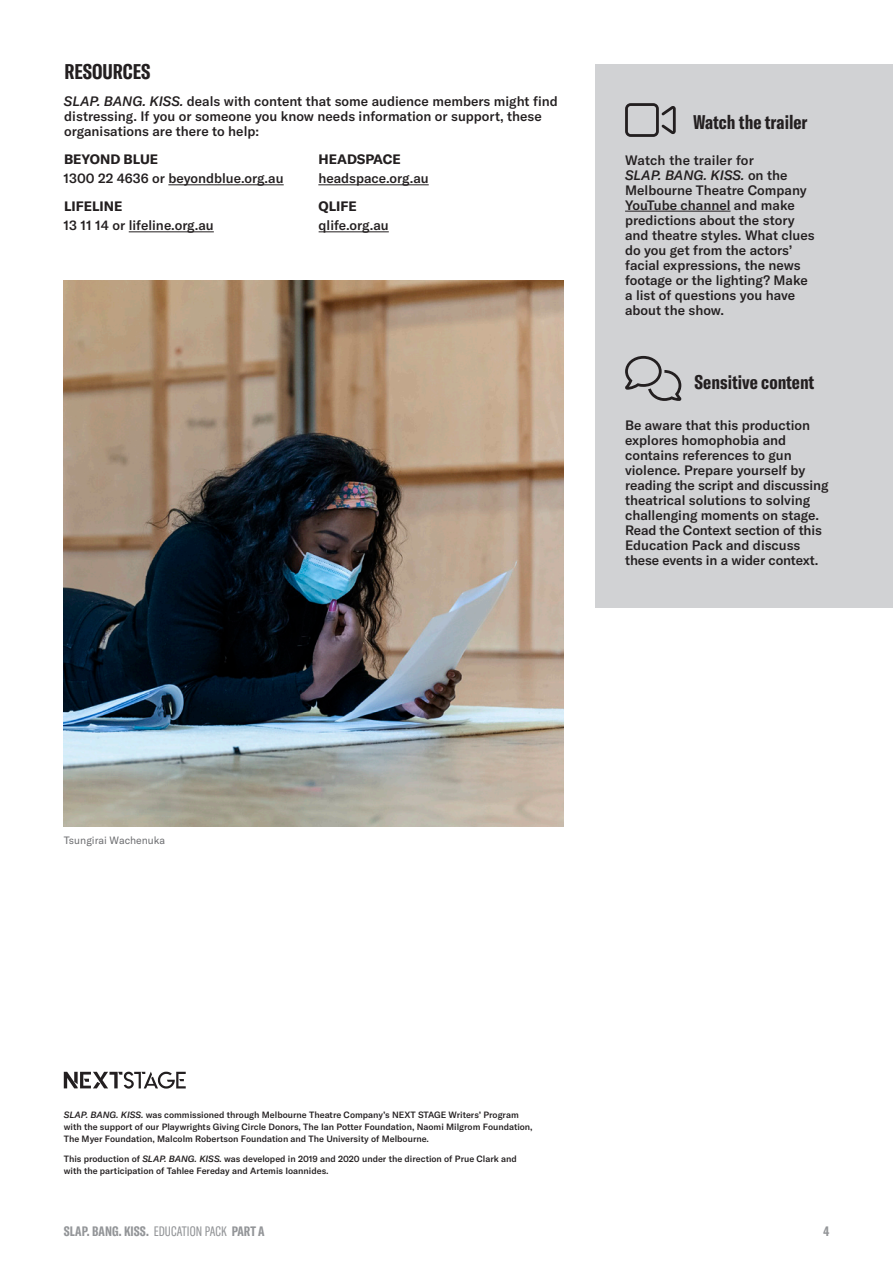
<style>
.page{position:relative;width:893px;height:1263px;background:#fff}
.page>*{position:absolute;margin:0;border:0;box-sizing:border-box;transform-origin:0 0}
.Subhead_2{font:21px "GT America Cm Bd";color:#231f20}
.Activities_Icon_head{font:19.5px "GT America Cm Bd";color:#231f20}
.Activities_Body_inset{font:500 13.5px/15px "GT America";color:#231f20}
.Body{font:500 13.5px/15px "GT America";color:#231f20}
.t1{font:13.5px "GT America Cm Bd";letter-spacing:.005em;color:#939598}
.Body-2{font:700 13.5px "GT America";color:#231f20}
.t2{font:10.5px "GT America";color:#6c6d70}
.Body-3{font:500 9px/12px "GT America";color:#231f20}
.s1{font-style:italic}
.s2{font-family:"GT America Cm Rg"}
</style>
<div class="page">
<img style="left:63px;top:281px;width:500px;height:545px">
<hr style="left:168px;top:184px;width:116px;height:1px;background:#231f20">
<hr style="left:129px;top:231px;width:85px;height:1px;background:#231f20">
<hr style="left:318px;top:184px;width:111px;height:1px;background:#231f20">
<hr style="left:319px;top:231px;width:70px;height:1px;background:#231f20">
<div style="left:595px;top:64px;width:298px;height:310px;background:#d1d2d4"></div>
<hr style="left:625px;top:211px;width:105px;height:1px;background:#231f20">
<svg style="left:625px;top:103px;width:51px;height:34px"></svg>
<div style="left:595px;top:340px;width:298px;height:268px;background:#d1d2d4"></div>
<svg style="left:625px;top:356px;width:56px;height:45px"></svg>
<svg style="left:64px;top:1071px;width:122px;height:18px"></svg>
<p class="Subhead_2" style="left:64px;top:59px;width:88px">RESOURCES</p>
<p class="Body" style="left:64px;top:94px;width:495px"><span class="s1">SLAP. BANG. KISS.</span> deals with content that some audience members might find distressing. If you or someone you know needs information or support, these organisations are there to help:</p>
<p class="Body-2" style="left:64px;top:151px;width:96px">BEYOND BLUE</p>
<p class="Body" style="left:64px;top:171px;width:222px">1300 22 4636 or beyondblue.org.au</p>
<p class="Body-2" style="left:64px;top:198px;width:60px">LIFELINE</p>
<p class="Body" style="left:64px;top:218px;width:152px">13 11 14 or lifeline.org.au</p>
<p class="Body-2" style="left:318px;top:151px;width:84px">HEADSPACE</p>
<p class="Body" style="left:318px;top:171px;width:112px">headspace.org.au</p>
<p class="Body-2" style="left:318px;top:198px;width:40px">QLIFE</p>
<p class="Body" style="left:319px;top:218px;width:72px">qlife.org.au</p>
<p class="Activities_Icon_head" style="left:693px;top:110px;width:116px">Watch the trailer</p>
<p class="Activities_Body_inset" style="left:625px;top:152px;width:191px">Watch the trailer for<br><span class="s1">SLAP. BANG. KISS.</span> on the<br>Melbourne Theatre Company<br>YouTube channel and make predictions about the story and theatre styles. What clues do you get from the actors’ facial expressions, the news footage or the lighting? Make a list of questions you have about the show.</p>
<p class="Activities_Icon_head" style="left:695px;top:370px;width:121px">Sensitive content</p>
<p class="Activities_Body_inset" style="left:625px;top:417px;width:205px">Be aware that this production explores homophobia and contains references to gun violence. Prepare yourself by reading the script and discussing theatrical solutions to solving challenging moments on stage.<br>Read the Context section of this<br>Education Pack and discuss these events in a wider context.</p>
<p class="t2" style="left:64px;top:834px;width:103px">Tsungirai Wachenuka</p>
<p class="Body-3" style="left:64px;top:1108px;width:470px"><span class="s1">SLAP. BANG. KISS.</span> was commissioned through Melbourne Theatre Company’s NEXT STAGE Writers’ Program with the support of our Playwrights Giving Circle Donors, The Ian Potter Foundation, Naomi Milgrom Foundation,<br>The Myer Foundation, Malcolm Robertson Foundation and The University of Melbourne.</p>
<p class="Body-3" style="left:64px;top:1153px;width:455px">This production of <span class="s1">SLAP. BANG. KISS.</span> was developed in 2019 and 2020 under the direction of Prue Clark and with the participation of Tahlee Fereday and Artemis Ioannides.</p>
<p class="t1" style="left:64px;top:1223px;width:202px">SLAP. BANG. KISS. <span class="s2">EDUCATION PACK</span> PART A</p>
<p class="t1" style="left:823px;top:1223px;width:7px">4</p>
</div>
